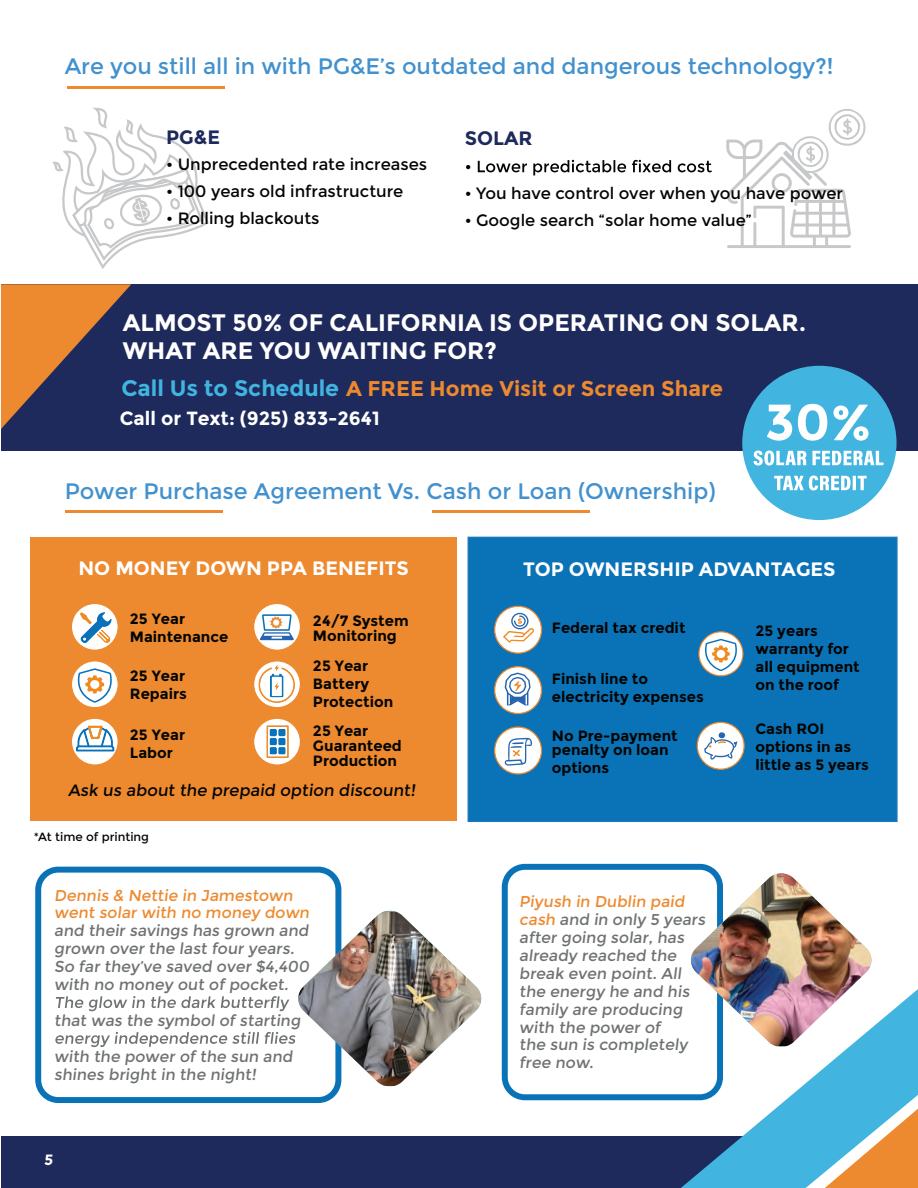
<style>
.page{position:relative;width:918px;height:1188px;background:#fff}
.page>*{position:absolute;margin:0;border:0;box-sizing:border-box;transform-origin:0 0}
.t1{font:700 51px "Montserrat";color:#fff}
.t2{font:700 23.85px/28.7px "Montserrat";color:#fff}
.t3{font:22.35px "Montserrat";color:#4291ce}
.t4{font:700 21.3px "Montserrat";color:#ed8a2f}
.t5{font:700 19.35px "Montserrat";color:#fff}
.t6{font:700 19.35px "Montserrat";color:#1f2a5c}
.t7{font:700 19.05px "Montserrat";color:#fff}
.t8{font:16.35px "Montserrat";color:#040503}
.t9{font:15.6px/17.9px "Montserrat";letter-spacing:-.005em;color:#6f7272}
.t10{font:15.6px/17.9px "Montserrat";color:#ed8a2f}
.t11{font:700 14.85px/17.9px "Montserrat";color:#040503}
.t12{font:700 14.85px "Montserrat";color:#fff}
.t13{font:12px "Montserrat";color:#040503}
.s1{font-size:22.35px;color:#41b4e0}
.s2{color:#ed8a2f}
</style>
<div class="page">
<div style="left:1px;top:1136px;width:756px;height:52px;background:#1f2a5c"></div>
<svg style="left:681px;top:989px;width:237px;height:199px;fill:#41b4e0"></svg>
<svg style="left:52px;top:109px;width:157px;height:160px"></svg>
<hr style="left:68px;top:86px;width:157px;height:3px;background:#ed8a2f">
<svg style="left:726px;top:109px;width:140px;height:139px"></svg>
<svg style="left:466px;top:160px;width:246px;height:15px"></svg>
<div style="left:1px;top:284px;width:916px;height:167px;background:#1f2a5c"></div>
<svg style="left:1px;top:284px;width:130px;height:145px"></svg>
<hr style="left:65px;top:510px;width:158px;height:2px;background:#ed8a2f">
<hr style="left:432px;top:510px;width:158px;height:2px;background:#ed8a2f">
<div style="left:742px;top:366px;width:155px;height:154px;background:#41b4e0;border-radius:50%"></div>
<svg style="left:753px;top:451px;width:131px;height:14px"></svg>
<svg style="left:774px;top:476px;width:93px;height:14px"></svg>
<div style="left:31px;top:537px;width:426px;height:284px;background:#ed8a2f"></div>
<img style="left:254px;top:661px;width:46px;height:46px">
<svg style="left:254px;top:718px;width:46px;height:47px"></svg>
<div style="left:253px;top:718px;width:48px;height:48px;border:1px solid #ed8a2f;border-radius:50%"></div>
<img style="left:256px;top:720px;width:43px;height:42px">
<svg style="left:254px;top:603px;width:46px;height:47px"></svg>
<div style="left:253px;top:603px;width:48px;height:48px;border:1px solid #ed8a2f;border-radius:50%"></div>
<svg style="left:260px;top:614px;width:34px;height:26px"></svg>
<svg style="left:71px;top:603px;width:47px;height:47px"></svg>
<div style="left:71px;top:603px;width:48px;height:48px;border:1px solid #ed8a2f;border-radius:50%"></div>
<img style="left:74px;top:606px;width:41px;height:41px">
<svg style="left:71px;top:718px;width:47px;height:47px"></svg>
<div style="left:71px;top:718px;width:48px;height:48px;border:1px solid #ed8a2f;border-radius:50%"></div>
<svg style="left:76px;top:718px;width:39px;height:34px"></svg>
<svg style="left:71px;top:661px;width:47px;height:47px"></svg>
<div style="left:71px;top:660px;width:48px;height:48px;border:1px solid #ed8a2f;border-radius:50%"></div>
<svg style="left:74px;top:668px;width:42px;height:35px"></svg>
<div style="left:502px;top:864px;width:221px;height:236px;border:6px solid #0a73b8;border-radius:20px"></div>
<svg style="left:689px;top:872px;width:184px;height:177px"></svg>
<img style="left:689px;top:873px;width:184px;height:173px">
<div style="left:35px;top:867px;width:306px;height:236px;border:6px solid #0a73b8;border-radius:20px"></div>
<svg style="left:55px;top:909px;width:342px;height:179px"></svg>
<img style="left:297px;top:912px;width:185px;height:174px">
<div style="left:468px;top:537px;width:429px;height:284px;background:#0a73b8"></div>
<div style="left:468px;top:537px;width:430px;height:285px;border:1px solid #1977bd"></div>
<svg style="left:495px;top:667px;width:47px;height:47px"></svg>
<div style="left:494px;top:666px;width:48px;height:48px;border:1px solid #ed8a2f;border-radius:50%"></div>
<div style="left:495px;top:727px;width:47px;height:47px;background:#fff;border-radius:50%"></div>
<div style="left:494px;top:726px;width:48px;height:49px;border:1px solid #ed8a2f;border-radius:50%"></div>
<svg style="left:495px;top:606px;width:47px;height:47px"></svg>
<div style="left:494px;top:606px;width:48px;height:48px;border:1px solid #ed8a2f;border-radius:50%"></div>
<svg style="left:699px;top:632px;width:44px;height:44px"></svg>
<div style="left:698px;top:631px;width:46px;height:45px;border:1px solid #ed8a2f;border-radius:50%"></div>
<svg style="left:701px;top:639px;width:40px;height:32px"></svg>
<svg style="left:504px;top:738px;width:28px;height:28px"></svg>
<svg style="left:503px;top:613px;width:31px;height:30px"></svg>
<svg style="left:697px;top:722px;width:47px;height:47px"></svg>
<div style="left:697px;top:722px;width:48px;height:48px;border:1px solid #ed8a2f;border-radius:50%"></div>
<svg style="left:704px;top:732px;width:33px;height:28px"></svg>
<svg style="left:505px;top:673px;width:26px;height:32px"></svg>
<h3 class="t3" style="left:65px;top:53px;width:770px">Are you still all in with PG&amp;E’s outdated and dangerous technology?!</h3>
<p class="t6" style="left:166px;top:125px;width:55px">PG&amp;E</p>
<p class="t8" style="left:166px;top:155px;width:263px">• Unprecedented rate increases</p>
<p class="t8" style="left:166px;top:182px;width:239px">• 100 years old infrastructure</p>
<p class="t8" style="left:166px;top:209px;width:155px">• Rolling blackouts</p>
<p class="t6" style="left:465px;top:127px;width:69px">SOLAR</p>
<p class="t8" style="left:465px;top:184px;width:380px">• You have control over when you have power</p>
<p class="t8" style="left:465px;top:211px;width:289px">• Google search “solar home value”</p>
<h2 class="t2" style="left:123px;top:308px;width:685px">ALMOST 50% OF CALIFORNIA IS OPERATING ON SOLAR.<br>WHAT ARE YOU WAITING FOR?</h2>
<h3 class="t4" style="left:121px;top:376px;width:603px"><span class="s1">Call Us to Schedule</span> A FREE Home Visit or Screen Share</h3>
<p class="t7" style="left:120px;top:407px;width:261px">Call or Text: (925) 833-2641</p>
<h3 class="t3" style="left:65px;top:478px;width:653px">Power Purchase Agreement Vs. Cash or Loan (Ownership)</h3>
<h1 class="t1" style="left:765px;top:392px;width:108px">30%</h1>
<p class="t5" style="left:78px;top:557px;width:332px">NO MONEY DOWN PPA BENEFITS</p>
<p class="t11" style="left:130px;top:610px;width:100px">25 Year<br>Maintenance</p>
<p class="t11" style="left:130px;top:667px;width:59px">25 Year<br>Repairs</p>
<p class="t11" style="left:130px;top:726px;width:57px">25 Year<br>Labor</p>
<p class="t11" style="left:313px;top:613px;width:97px;line-height:14.9px">24/7 System<br>Monitoring</p>
<p class="t11" style="left:313px;top:657px;width:82px">25 Year<br>Battery<br>Protection</p>
<p class="t11" style="left:313px;top:724px;width:90px;line-height:14.9px">25 Year<br>Guaranteed<br>Production</p>
<p class="t8" style="left:68px;top:781px;width:351px">Ask us about the prepaid option discount!</p>
<p class="t13" style="left:34px;top:830px;width:117px">*At time of printing</p>
<p class="t10" style="left:54px;top:886px;width:259px">Dennis &amp; Nettie in Jamestown went solar with no money down</p>
<p class="t9" style="left:54px;top:922px;width:259px">and their savings has grown and grown over the last four years.<br>So far they’ve saved over $4,400 with no money out of pocket.</p>
<p class="t9" style="left:54px;top:1012px;width:250px">that was the symbol of starting</p>
<p class="t9" style="left:54px;top:1047px;width:242px">with the power of the sun and shines bright in the night!</p>
<p class="t12" style="left:44px;top:1151px;width:13px">5</p>
<p class="t5" style="left:523px;top:558px;width:314px">TOP OWNERSHIP ADVANTAGES</p>
<p class="t11" style="left:552px;top:619px;width:135px">Federal tax credit</p>
<p class="t11" style="left:552px;top:670px;width:153px">Finish line to electricity expenses</p>
<p class="t11" style="left:552px;top:728px;width:127px;line-height:14.9px">No Pre-payment penalty on loan</p>
<p class="t11" style="left:552px;top:759px;width:59px">options</p>
<p class="t9" style="left:519px;top:893px;width:190px"><span class="s2">Piyush in Dublin paid cash</span> and in only 5 years after going solar, has already reached the break even point. All the energy he and his family are producing with the power of<br>the sun is completely free now.</p>
<p class="t11" style="left:755px;top:622px;width:106px">25 years warranty for all equipment on the roof</p>
<p class="t11" style="left:755px;top:720px;width:115px">Cash ROI options in as little as 5 years</p>
</div>
